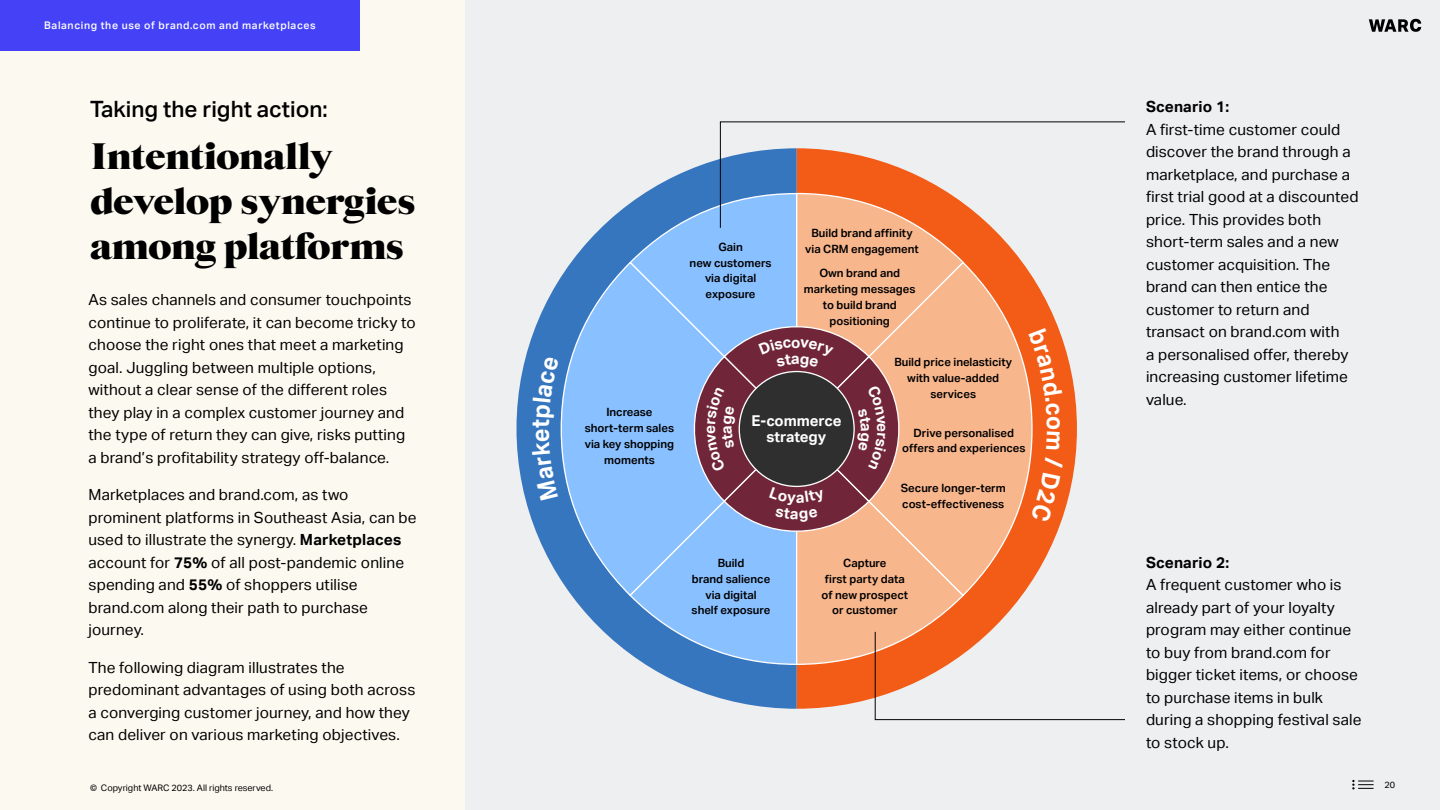
<style>
.page{position:relative;width:1440px;height:810px;background:#fcfaf0}
.page>*{position:absolute;margin:0;border:0;box-sizing:border-box;transform-origin:0 0}
.t1{font:900 37.5px/45px "Starling";letter-spacing:-.015em;color:#000}
.t2{font:500 22.5px "Aktiv Grotesk";color:#000}
.t3{font:15.38px/22.5px "Aktiv Grotesk";letter-spacing:.01em;color:#000}
.t4{font:700 15.38px "Aktiv Grotesk";letter-spacing:.01em;color:#000}
.t5{font:700 14.92px/15.8px "Aktiv Grotesk";color:#fff;text-align:center}
.t6{font:600 11.4px/15.8px "Aktiv Grotesk";color:#000;text-align:center}
.t7{font:500 10.5px "Aktiv Grotesk";letter-spacing:.06em;color:#fff}
.t8{font:9px "Aktiv Grotesk";color:#000}
.s1{font-weight:700}
</style>
<div class="page">
<div style="left:465px;top:0;width:975px;height:810px;background:#eeeff1"></div>
<svg style="left:517px;top:205px;width:111px;height:447px"></svg>
<svg style="left:560px;top:261px;width:68px;height:336px;background:#72aaea"></svg>
<div style="left:0;top:0;width:360px;height:51px;background:#4441f7"></div>
<svg style="left:1369px;top:19px;width:52px;height:13px"></svg>
<svg style="left:1352px;top:780px;width:22px;height:9px"></svg>
<div style="left:532px;top:356px;width:27px;height:145px;background:#3676bf"></div>
<svg style="left:628px;top:121px;width:497px;height:599px"></svg>
<p class="t7" style="left:44px;top:19px;width:273px">Balancing the use of brand.com and marketplaces</p>
<h2 class="t2" style="left:90px;top:96px;width:239px">Taking the right action:</h2>
<h1 class="t1" style="left:90px;top:134px;width:327px">Intentionally develop synergies among platforms</h1>
<p class="t3" style="left:89px;top:289px;width:329px">As sales channels and consumer touchpoints continue to proliferate, it can become tricky to choose the right ones that meet a marketing goal. Juggling between multiple options, without a clear sense of the different roles they play in a complex customer journey and the type of return they can give, risks putting a brand’s profitability strategy off-balance.</p>
<p class="t3" style="left:89px;top:484px;width:330px">Marketplaces and brand.com, as two prominent platforms in Southeast Asia, can be used to illustrate the synergy. <span class="s1">Marketplaces </span>account for <span class="s1">75%</span> of all post-pandemic online spending and <span class="s1">55%</span> of shoppers utilise brand.com along their path to purchase journey.</p>
<p class="t3" style="left:89px;top:656px;width:328px">The following diagram illustrates the predominant advantages of using both across a converging customer journey, and how they can deliver on various marketing objectives.</p>
<p class="t8" style="left:90px;top:783px;width:185px">© Copyright WARC 2023. All rights reserved.</p>
<p class="t6" style="left:585px;top:405px;width:91px">Increase short-term sales via key shopping moments</p>
<p class="t6" style="left:690px;top:239px;width:83px">Gain<br>new customers via digital exposure</p>
<p class="t6" style="left:805px;top:225px;width:115px">Build brand affinity via CRM engagement</p>
<p class="t6" style="left:804px;top:265px;width:113px">Own brand and marketing messages to build brand positioning</p>
<p class="t5" style="left:751px;top:413px;width:92px">E-commerce strategy</p>
<p class="t6" style="left:894px;top:354px;width:119px">Build price inelasticity with value-added services</p>
<p class="t6" style="left:902px;top:425px;width:125px">Drive personalised offers and experiences</p>
<p class="t6" style="left:901px;top:480px;width:107px;text-align:left">Secure longer-term cost-effectiveness</p>
<p class="t6" style="left:692px;top:555px;width:80px">Build<br>brand salience via digital shelf exposure</p>
<p class="t6" style="left:821px;top:555px;width:88px">Capture<br>first party data of new prospect or customer</p>
<p class="t4" style="left:1146px;top:98px;width:85px">Scenario 1:</p>
<p class="t3" style="left:1146px;top:118px;width:214px">A first-time customer could discover the brand through a marketplace, and purchase a first trial good at a discounted price. This provides both short-term sales and a new customer acquisition. The brand can then entice the customer to return and transact on brand.com with<br>a personalised offer, thereby increasing customer lifetime value.</p>
<p class="t4" style="left:1146px;top:553px;width:85px">Scenario 2:</p>
<p class="t3" style="left:1146px;top:574px;width:217px">A frequent customer who is already part of your loyalty program may either continue to buy from brand.com for bigger ticket items, or choose to purchase items in bulk during a shopping festival sale to stock up.</p>
<p class="t8" style="left:1384px;top:780px;width:12px">20</p>
</div>
